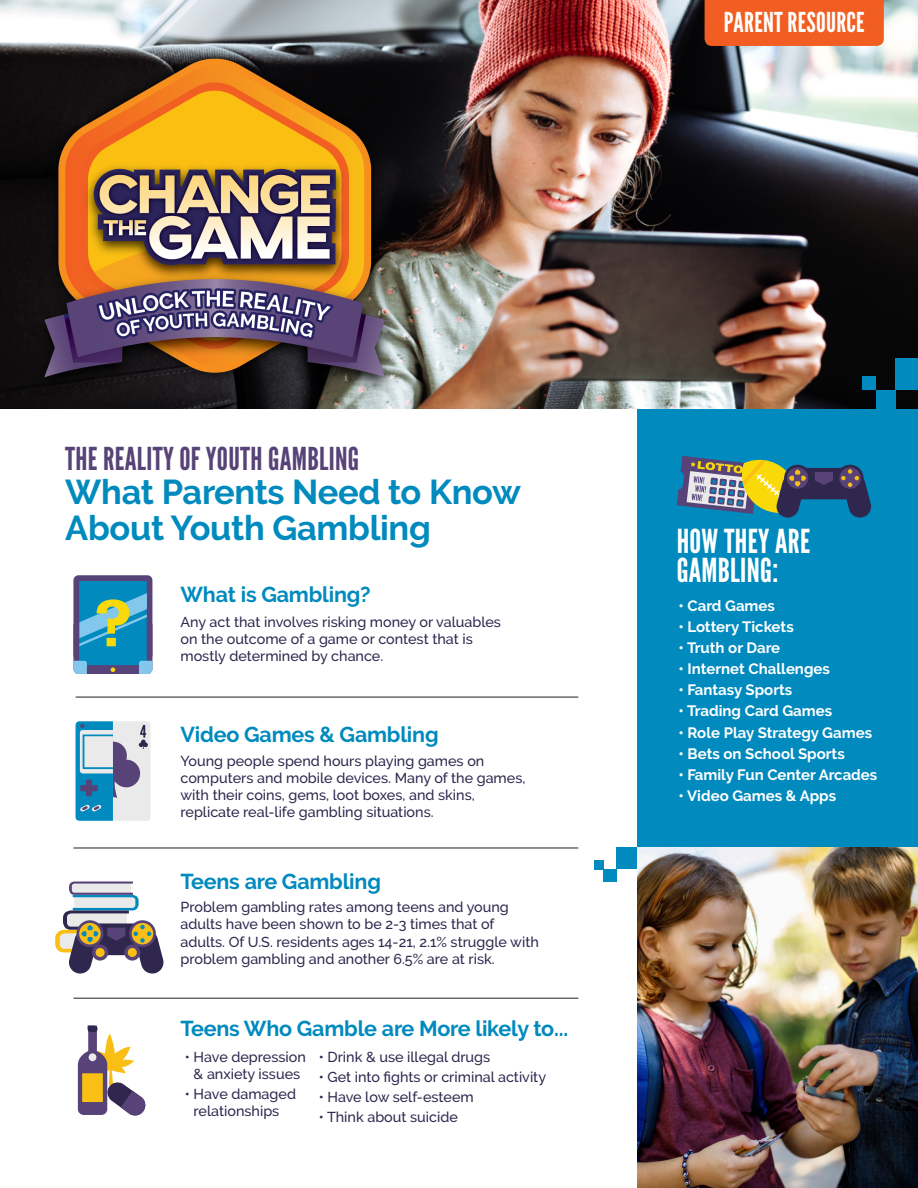
<style>
.page{position:relative;width:918px;height:1188px;background:#fff}
.page>*{position:absolute;margin:0;border:0;box-sizing:border-box;transform-origin:0 0}
.t1{font:700 34.35px/35.8px "Raleway";letter-spacing:-.01em;color:#008abe}
.t2{font:33px/28.3px "League Gothic";letter-spacing:.01em;color:#fff}
.t3{font:31.5px "League Gothic";letter-spacing:.01em;color:#574377}
.t4{font:27.45px "League Gothic";letter-spacing:.01em;color:#fff}
.t5{font:700 21.45px "Raleway";letter-spacing:-.01em;color:#008abe}
.t6{font:700 15px "Raleway";color:#fff}
.t7{font:500 14.4px/17.2px "Raleway";color:#2f274e}
</style>
<div class="page">
<div style="left:638px;top:409px;width:280px;height:735px;background:#008abe"></div>
<img style="left:0;top:0;width:918px;height:409px">
<div style="left:895px;top:359px;width:23px;height:31px;background:#008abe"></div>
<div style="left:876px;top:390px;width:19px;height:19px;background:#008abe"></div>
<div style="left:863px;top:377px;width:13px;height:13px;background:#008abe"></div>
<div style="left:616px;top:847px;width:22px;height:22px;background:#008abe"></div>
<div style="left:603px;top:869px;width:13px;height:13px;background:#008abe"></div>
<div style="left:594px;top:860px;width:9px;height:9px;background:#008abe"></div>
<img style="left:638px;top:847px;width:280px;height:341px">
<img style="left:27px;top:32px;width:375px;height:371px">
<svg style="left:55px;top:882px;width:109px;height:92px"></svg>
<svg style="left:73px;top:575px;width:79px;height:99px"></svg>
<svg style="left:75px;top:721px;width:75px;height:100px"></svg>
<hr style="left:76px;top:697px;width:502px;height:1px;background:#231f20">
<hr style="left:73px;top:848px;width:505px;height:1px;background:#231f20">
<hr style="left:73px;top:998px;width:505px;height:1px;background:#231f20">
<div style="left:705px;top:0;width:179px;height:46px;background:#f25e21"></div>
<svg style="left:78px;top:1026px;width:68px;height:90px"></svg>
<svg style="left:677px;top:456px;width:195px;height:62px"></svg>
<p class="t4" style="left:724px;top:6px;width:142px">PARENT RESOURCE</p>
<p class="t3" style="left:65px;top:440px;width:295px">THE REALITY OF YOUTH GAMBLING</p>
<p class="t1" style="left:65px;top:474px;width:457px">What Parents Need to Know<br>About Youth Gambling</p>
<p class="t5" style="left:180px;top:582px;width:192px">What is Gambling?</p>
<p class="t7" style="left:180px;top:613px;width:322px">Any act that involves risking money or valuables on the outcome of a game or contest that is mostly determined by chance.</p>
<p class="t5" style="left:180px;top:722px;width:260px">Video Games &amp; Gambling</p>
<p class="t7" style="left:180px;top:752px;width:347px">Young people spend hours playing games on computers and mobile devices. Many of the games, with their coins, gems, loot boxes, and skins, replicate real-life gambling situations.</p>
<p class="t5" style="left:180px;top:870px;width:202px">Teens are Gambling</p>
<p class="t7" style="left:180px;top:899px;width:360px">Problem gambling rates among teens and young adults have been shown to be 2-3 times that of adults. Of U.S. residents ages 14-21, 2.1% struggle with problem gambling and another 6.5% are at risk.</p>
<p class="t5" style="left:180px;top:1016px;width:389px">Teens Who Gamble are More likely to...</p>
<p class="t7" style="left:185px;top:1048px;width:123px;text-align:center">• Have depression &amp; anxiety issues</p>
<p class="t7" style="left:185px;top:1086px;width:113px;text-align:center">• Have damaged relationships</p>
<p class="t7" style="left:319px;top:1048px;width:173px">• Drink &amp; use illegal drugs</p>
<p class="t7" style="left:319px;top:1068px;width:229px">• Get into fights or criminal activity</p>
<p class="t7" style="left:319px;top:1089px;width:157px">• Have low self-esteem</p>
<p class="t7" style="left:319px;top:1109px;width:141px">• Think about suicide</p>
<p class="t2" style="left:677px;top:528px;width:135px">HOW THEY ARE<br>GAMBLING:</p>
<p class="t6" style="left:679px;top:597px;width:98px">• Card Games</p>
<p class="t6" style="left:679px;top:618px;width:117px">• Lottery Tickets</p>
<p class="t6" style="left:679px;top:639px;width:103px">• Truth or Dare</p>
<p class="t6" style="left:679px;top:660px;width:153px">• Internet Challenges</p>
<p class="t6" style="left:679px;top:681px;width:115px">• Fantasy Sports</p>
<p class="t6" style="left:679px;top:703px;width:155px">• Trading Card Games</p>
<p class="t6" style="left:679px;top:724px;width:195px">• Role Play Strategy Games</p>
<p class="t6" style="left:679px;top:745px;width:168px">• Bets on School Sports</p>
<p class="t6" style="left:679px;top:766px;width:200px">• Family Fun Center Arcades</p>
<p class="t6" style="left:679px;top:787px;width:159px">• Video Games &amp; Apps</p>
</div>
